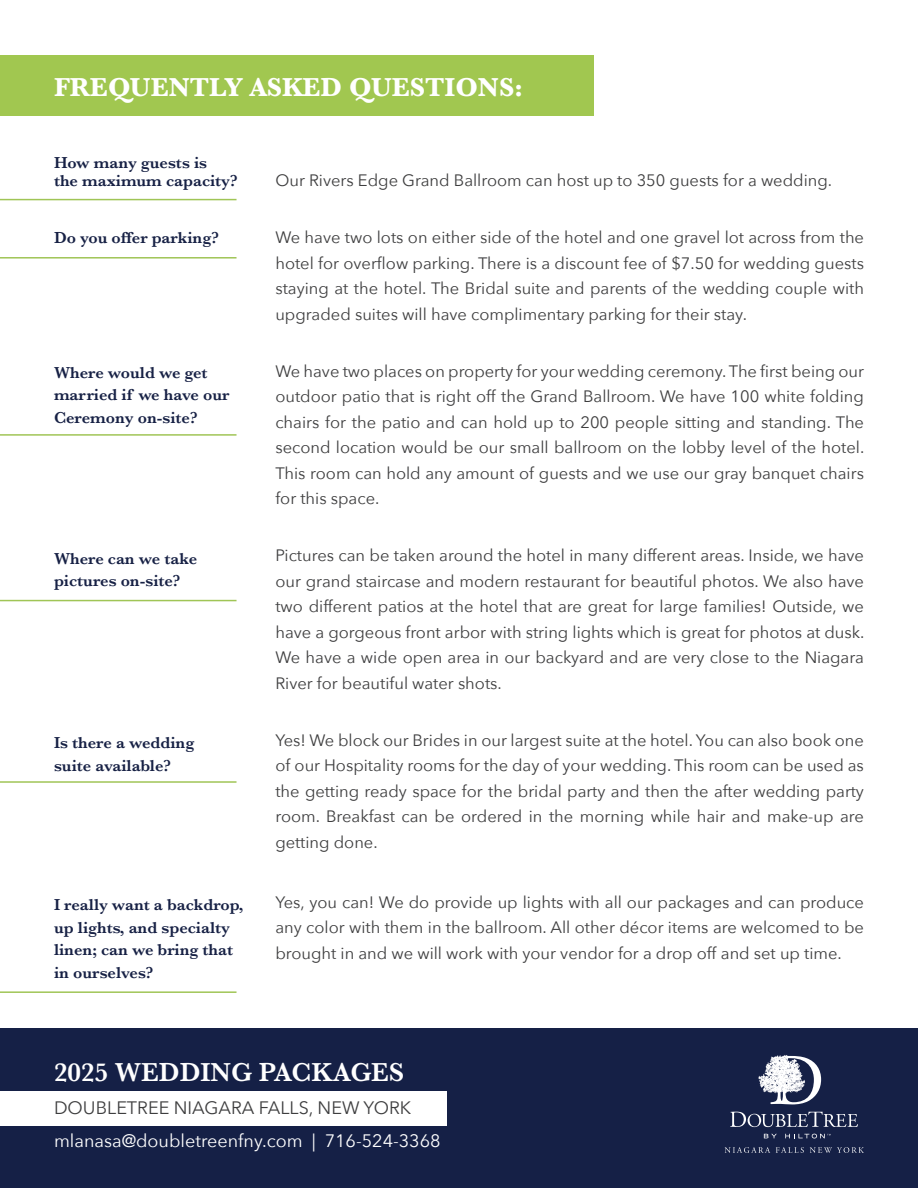
<style>
.page{position:relative;width:918px;height:1188px;background:#fff}
.page>*{position:absolute;margin:0;border:0;box-sizing:border-box;transform-origin:0 0}
.t1{font:700 27px "Baskerville";color:#fff}
.t2{font:600 27px "Baskerville";color:#fff}
.t3{font:18px "Avenir Next";color:#fff}
.t4{font:18px "Avenir Next";color:#3e3e3f}
.t5{font:16.5px/25.5px "Avenir Next";color:#3e3e3f;text-align:justify}
.t6{font:600 16.5px/22.5px "Baskerville";color:#172145}
</style>
<div class="page">
<div style="left:0;top:1028px;width:918px;height:160px;background:#152046"></div>
<svg style="left:758px;top:1055px;width:63px;height:49px"></svg>
<svg style="left:730px;top:1112px;width:128px;height:15px"></svg>
<svg style="left:764px;top:1134px;width:13px;height:4px"></svg>
<svg style="left:785px;top:1134px;width:46px;height:4px"></svg>
<svg style="left:725px;top:1147px;width:45px;height:6px"></svg>
<svg style="left:776px;top:1147px;width:28px;height:6px"></svg>
<svg style="left:810px;top:1147px;width:54px;height:6px"></svg>
<div style="left:0;top:1092px;width:446px;height:34px;background:#fff"></div>
<div style="left:0;top:55px;width:594px;height:61px;background:#a1c750"></div>
<hr style="left:0;top:199px;width:237px;height:1px;background:#a0c556">
<hr style="left:0;top:257px;width:237px;height:2px;background:#a0c556">
<hr style="left:0;top:434px;width:237px;height:2px;background:#a0c556">
<hr style="left:0;top:600px;width:237px;height:1px;background:#a0c556">
<hr style="left:0;top:781px;width:237px;height:2px;background:#a0c556">
<hr style="left:0;top:991px;width:237px;height:2px;background:#a0c556">
<h1 class="t1" style="left:54px;top:68px;width:471px">FREQUENTLY ASKED QUESTIONS:</h1>
<p class="t6" style="left:54px;top:153px;width:185px;line-height:18px">How many guests is<br>the maximum capacity?</p>
<p class="t5" style="left:275px;top:167px;width:558px">Our Rivers Edge Grand Ballroom can host up to 350 guests for a wedding.</p>
<p class="t6" style="left:54px;top:226px;width:166px">Do you offer parking?</p>
<p class="t5" style="left:275px;top:224px;width:590px">We have two lots on either side of the hotel and one gravel lot across from the hotel for overflow parking. There is a discount fee of $7.50 for wedding guests staying at the hotel. The Bridal suite and parents of the wedding couple with upgraded suites will have complimentary parking for their stay.</p>
<p class="t6" style="left:54px;top:361px;width:177px">Where would we get married if we have our<br>Ceremony on-site?</p>
<p class="t5" style="left:275px;top:357px;width:591px">We have two places on property for your wedding ceremony. The first being our outdoor patio that is right off the Grand Ballroom. We have 100 white folding chairs for the patio and can hold up to 200 people sitting and standing. The second location would be our small ballroom on the lobby level of the hotel.<br>This room can hold any amount of guests and we use our gray banquet chairs for this space.</p>
<p class="t6" style="left:54px;top:547px;width:145px">Where can we take pictures on-site?</p>
<p class="t5" style="left:275px;top:542px;width:591px">Pictures can be taken around the hotel in many different areas. Inside, we have our grand staircase and modern restaurant for beautiful photos. We also have two different patios at the hotel that are great for large families! Outside, we have a gorgeous front arbor with string lights which is great for photos at dusk.<br>We have a wide open area in our backyard and are very close to the Niagara River for beautiful water shots.</p>
<p class="t6" style="left:54px;top:732px;width:142px">Is there a wedding suite available?</p>
<p class="t5" style="left:275px;top:726px;width:590px">Yes! We block our Brides in our largest suite at the hotel. You can also book one of our Hospitality rooms for the day of your wedding. This room can be used as the getting ready space for the bridal party and then the after wedding party room. Breakfast can be ordered in the morning while hair and make-up are getting done.</p>
<p class="t6" style="left:54px;top:894px;width:191px">I really want a backdrop, up lights, and specialty linen; can we bring that in ourselves?</p>
<p class="t5" style="left:275px;top:888px;width:590px">Yes, you can! We do provide up lights with all our packages and can produce any color with them in the ballroom. All other décor items are welcomed to be brought in and we will work with your vendor for a drop off and set up time.</p>
<h1 class="t2" style="left:54px;top:1053px;width:352px">2025 WEDDING PACKAGES</h1>
<p class="t4" style="left:54px;top:1093px;width:359px">DOUBLETREE NIAGARA FALLS, NEW YORK</p>
<p class="t3" style="left:54px;top:1126px;width:388px">mlanasa@doubletreenfny.com | 716-524-3368</p>
</div>
